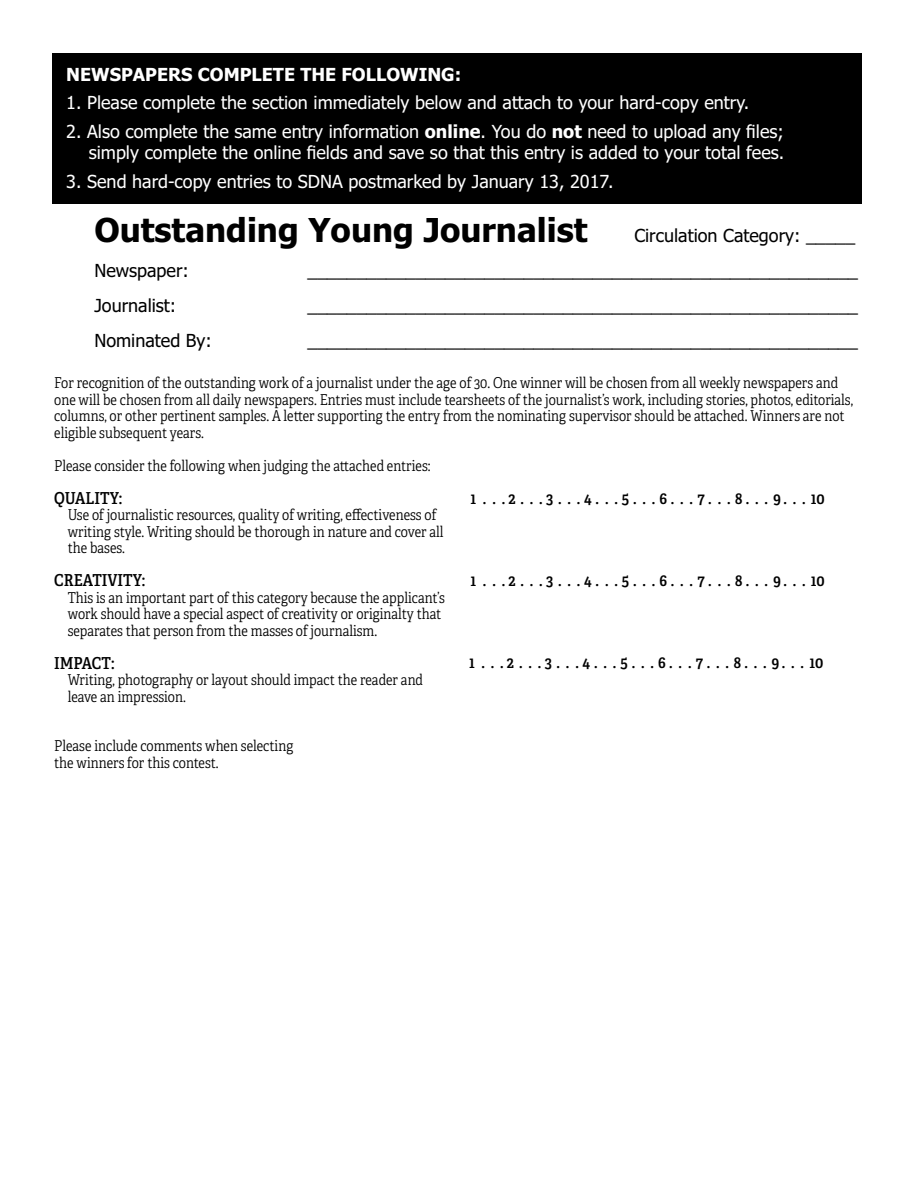
<style>
.page{position:relative;width:918px;height:1188px;background:#fff}
.page>*{position:absolute;margin:0;border:0;box-sizing:border-box;transform-origin:0 0}
.t1{font:700 33px "Tahoma";color:#000}
.t2{font:18px/21.6px "Tahoma";color:#fff;text-align:right}
.t3{font:18px "Tahoma";color:#000}
.t4{font:700 18px "Tahoma";color:#fff}
.t5{font:16.5px "Adelle Condensed Sb";color:#000}
.t6{font:15px/16.5px "Adelle Condensed Lt";color:#000}
.s1{font-weight:700}
</style>
<div class="page">
<div style="left:53px;top:54px;width:809px;height:150px;background:#000"></div>
<p class="t4" style="left:66px;top:68px;width:397px">NEWSPAPERS COMPLETE THE FOLLOWING:</p>
<p class="t2" style="left:66px;top:94px;width:685px">1. Please complete the section immediately below and attach to your hard-copy entry.</p>
<p class="t2" style="left:66px;top:122px;width:720px">2. Also complete the same entry information <span class="s1">online</span>. You do <span class="s1">not</span> need to upload any files; simply complete the online fields and save so that this entry is added to your total fees.</p>
<p class="t2" style="left:66px;top:172px;width:549px">3. Send hard-copy entries to SDNA postmarked by January 13, 2017.</p>
<h1 class="t1" style="left:94px;top:218px;width:495px">Outstanding Young Journalist</h1>
<p class="t3" style="left:634px;top:228px;width:222px">Circulation Category: _____</p>
<p class="t3" style="left:94px;top:264px;width:96px">Newspaper:</p>
<p class="t3" style="left:308px;top:264px;width:552px">________________________________________________________</p>
<p class="t3" style="left:94px;top:299px;width:83px">Journalist:</p>
<p class="t3" style="left:308px;top:299px;width:552px">________________________________________________________</p>
<p class="t3" style="left:94px;top:334px;width:119px">Nominated By:</p>
<p class="t3" style="left:308px;top:334px;width:552px">________________________________________________________</p>
<p class="t6" style="left:54px;top:376px;width:800px">For recognition of the outstanding work of a journalist under the age of 30. One winner will be chosen from all weekly newspapers and one will be chosen from all daily newspapers. Entries must include tearsheets of the journalist’s work, including stories, photos, editorials, columns, or other pertinent samples. A letter supporting the entry from the nominating supervisor should be attached. Winners are not eligible subsequent years.</p>
<p class="t6" style="left:54px;top:459px;width:378px">Please consider the following when judging the attached entries:</p>
<p class="t5" style="left:54px;top:492px;width:69px">QUALITY:</p>
<p class="t6" style="left:68px;top:508px;width:377px">Use of journalistic resources, quality of writing, effectiveness of writing style. Writing should be thorough in nature and cover all the bases.</p>
<p class="t5" style="left:54px;top:574px;width:93px">CREATIVITY:</p>
<p class="t6" style="left:68px;top:591px;width:379px">This is an important part of this category because the applicant’s work should have a special aspect of creativity or originalty that separates that person from the masses of journalism.</p>
<p class="t5" style="left:54px;top:657px;width:62px">IMPACT:</p>
<p class="t6" style="left:68px;top:673px;width:357px">Writing, photography or layout should impact the reader and leave an impression.</p>
<p class="t6" style="left:54px;top:739px;width:241px">Please include comments when selecting the winners for this contest.</p>
<p class="t5" style="left:471px;top:492px;width:356px">1 . . . 2 . . . 3 . . . 4 . . . 5 . . . 6 . . . 7 . . . 8 . . . 9. . . 10</p>
<p class="t5" style="left:471px;top:574px;width:356px">1 . . . 2 . . . 3 . . . 4 . . . 5 . . . 6 . . . 7 . . . 8 . . . 9. . . 10</p>
<p class="t5" style="left:469px;top:656px;width:356px">1 . . . 2 . . . 3 . . . 4 . . . 5 . . . 6 . . . 7 . . . 8 . . . 9. . . 10</p>
</div>
